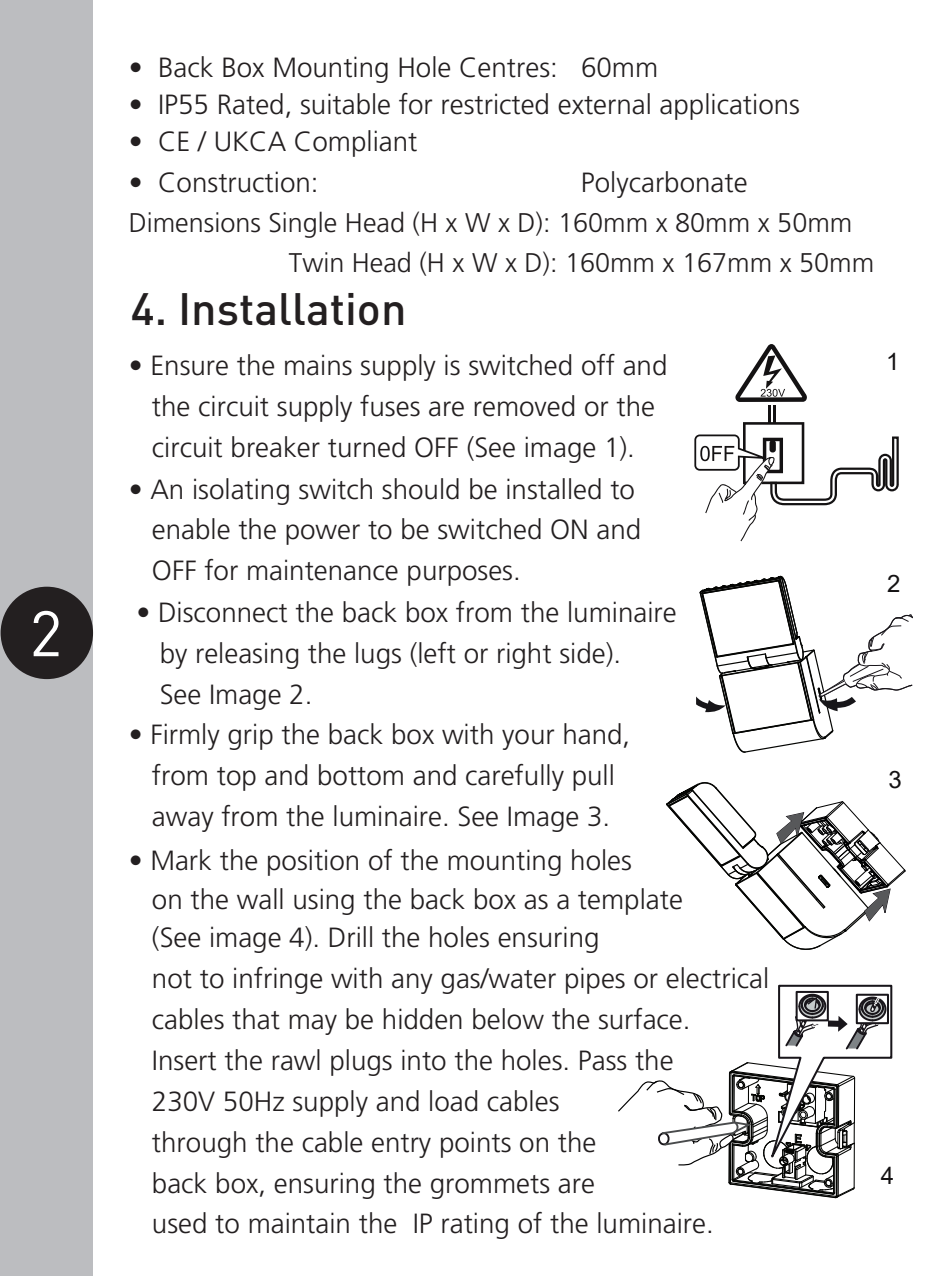
<style>
.page{position:relative;width:936px;height:1276px;background:#fff}
.page>*{position:absolute;margin:0;border:0;box-sizing:border-box;transform-origin:0 0}
.t1{font:63.3px "DINOT";color:#fff}
.t2{font:500 44.7px "DINOT";color:#231f20}
.t3{font:27.9px/40.2px "Frutiger LT 45 Lt";color:#231f20}
.t4{font:27px/39.9px "Frutiger LT 45 Lt";color:#231f20}
.t5{font:24px "Arial";color:#141213}
</style>
<div class="page">
<div style="left:1px;top:0;width:92px;height:1276px;background:#bcbdc0"></div>
<div style="left:1px;top:587px;width:92px;height:92px;background:#231f20;border-radius:50%"></div>
<svg style="left:694px;top:344px;width:204px;height:197px"></svg>
<svg style="left:696px;top:575px;width:217px;height:178px"></svg>
<svg style="left:666px;top:782px;width:240px;height:168px"></svg>
<svg style="left:618px;top:984px;width:275px;height:214px"></svg>
<h1 class="t1" style="left:29px;top:594px;width:35px">2</h1>
<p class="t3" style="left:129px;top:48px;width:531px">• Back Box Mounting Hole Centres: 60mm</p>
<p class="t3" style="left:129px;top:85px;width:672px">• IP55 Rated, suitable for restricted external applications</p>
<p class="t3" style="left:129px;top:122px;width:290px">• CE / UKCA Compliant</p>
<p class="t3" style="left:129px;top:163px;width:191px">• Construction:</p>
<p class="t3" style="left:581px;top:163px;width:168px">Polycarbonate</p>
<p class="t4" style="left:289px;top:203px;width:587px;text-indent:-160px">Dimensions Single Head (H x W x D): 160mm x 80mm x 50mm<br>Twin Head (H x W x D): 160mm x 167mm x 50mm</p>
<h2 class="t2" style="left:131px;top:280px;width:277px">4. Installation</h2>
<p class="t3" style="left:129px;top:346px;width:540px;text-align:center">• Ensure the mains supply is switched off and the circuit supply fuses are removed or the circuit breaker turned OFF (See image 1).</p>
<p class="t3" style="left:152px;top:469px;width:491px;text-indent:-23px">• An isolating switch should be installed to enable the power to be switched ON and<br>OFF for maintenance purposes.</p>
<p class="t3" style="left:160px;top:592px;width:518px;text-indent:-23px">• Disconnect the back box from the luminaire by releasing the lugs (left or right side).<br>See Image 2.</p>
<p class="t3" style="left:129px;top:714px;width:503px;text-align:center">• Firmly grip the back box with your hand, from top and bottom and carefully pull away from the luminaire. See Image 3.</p>
<p class="t3" style="left:152px;top:841px;width:618px;text-indent:-23px">• Mark the position of the mounting holes<br>on the wall using the back box as a template<br>(See image 4). Drill the holes ensuring<br>not to infringe with any gas/water pipes or electrical cables that may be hidden below the surface.<br>Insert the rawl plugs into the holes. Pass the<br>230V 50Hz supply and load cables<br>through the cable entry points on the<br>back box, ensuring the grommets are<br>used to maintain the IP rating of the luminaire.</p>
<p class="t5" style="left:886px;top:345px;width:15px">1</p>
<p class="t5" style="left:887px;top:567px;width:15px">2</p>
<p class="t5" style="left:888px;top:763px;width:15px">3</p>
<p class="t5" style="left:880px;top:1158px;width:15px">4</p>
</div>
